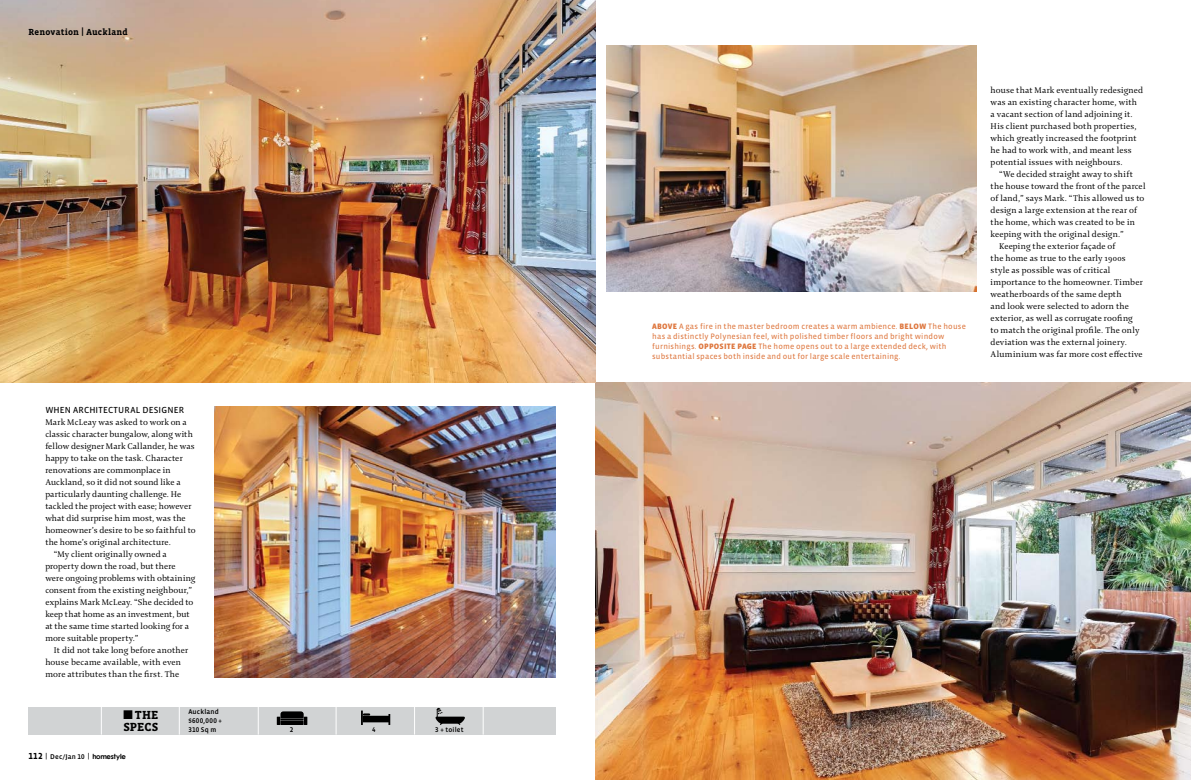
<style>
.page{position:relative;width:1191px;height:780px;background:#fff}
.page>*{position:absolute;margin:0;border:0;box-sizing:border-box;transform-origin:0 0}
.t1{font:700 12px/12px "Vista Slab";letter-spacing:.005em;color:#000}
.t2{font:9px/12px "Enigma 2";letter-spacing:.015em;color:#000}
.t3{font:9px "Vista Sans Reg";letter-spacing:.015em;color:#000}
.t4{font:700 9px "Vista Slab";letter-spacing:.03em;color:#000}
.t5{font:8px/10px "Vista Sans Reg";letter-spacing:.025em;color:#de773f}
.t6{font:7px "Vista Sans Med";letter-spacing:.025em;color:#000}
.t7{font:7px/9px "Vista Sans Alt Med";letter-spacing:.05em;color:#000}
.t8{font:7px "Vista Sans Alt Med";letter-spacing:.03em;color:#000}
.s1{font-family:"Klavika";font-size:13px}
.s2{font-family:"Vista Sans Med"}
.s3{font-family:"Vista Sans Alt";font-weight:700;font-size:9px}
.s4{font-family:"Vista Sans Alt Med"}
.s5{font-family:"Century Gothic";font-weight:700}
.s6{font-family:"Vista Sans";font-weight:900}
</style>
<div class="page">
<img style="left:595px;top:383px;width:596px;height:397px">
<div style="left:28px;top:706px;width:528px;height:28px;background:#d1d3d4"></div>
<svg style="left:277px;top:711px;width:30px;height:14px"></svg>
<svg style="left:361px;top:710px;width:29px;height:15px"></svg>
<svg style="left:435px;top:707px;width:30px;height:18px"></svg>
<svg style="left:336px;top:706px;width:1px;height:28px"></svg>
<svg style="left:414px;top:706px;width:1px;height:28px"></svg>
<svg style="left:179px;top:706px;width:1px;height:28px"></svg>
<svg style="left:258px;top:706px;width:1px;height:28px"></svg>
<svg style="left:101px;top:706px;width:1px;height:28px"></svg>
<svg style="left:483px;top:706px;width:1px;height:28px"></svg>
<img style="left:0;top:0;width:595px;height:383px">
<img style="left:214px;top:406px;width:342px;height:271px">
<img style="left:607px;top:45px;width:369px;height:247px">
<p class="t4" style="left:28px;top:28px;width:101px">Renovation | Auckland</p>
<p class="t3" style="left:45px;top:405px;width:140px">When architectural designer</p>
<p class="t2" style="left:45px;top:416px;width:143px">Mark McLeay was asked to work on a</p>
<p class="t2" style="left:45px;top:428px;width:149px">classic character bungalow, along with</p>
<p class="t2" style="left:45px;top:440px;width:151px">fellow designer Mark Callander, he was</p>
<p class="t2" style="left:45px;top:452px;width:139px">happy to take on the task. Character</p>
<p class="t2" style="left:45px;top:464px;width:127px">renovations are commonplace in</p>
<p class="t2" style="left:45px;top:476px;width:137px">Auckland, so it did not sound like a</p>
<p class="t2" style="left:45px;top:488px;width:138px">particularly daunting challenge. He</p>
<p class="t2" style="left:45px;top:500px;width:148px">tackled the project with ease; however</p>
<p class="t2" style="left:45px;top:512px;width:142px">what did surprise him most, was the</p>
<p class="t2" style="left:45px;top:524px;width:152px">homeowner’s desire to be so faithful to</p>
<p class="t2" style="left:45px;top:536px;width:127px">the home’s original architecture.</p>
<p class="t2" style="left:54px;top:548px;width:114px">“My client originally owned a</p>
<p class="t2" style="left:45px;top:560px;width:132px">property down the road, but there</p>
<p class="t2" style="left:45px;top:572px;width:152px">were ongoing problems with obtaining</p>
<p class="t2" style="left:45px;top:584px;width:148px">consent from the existing neighbour,”</p>
<p class="t2" style="left:45px;top:596px;width:150px">explains Mark McLeay. “She decided to</p>
<p class="t2" style="left:45px;top:608px;width:146px">keep that home as an investment, but</p>
<p class="t2" style="left:45px;top:620px;width:145px">at the same time started looking for a</p>
<p class="t2" style="left:45px;top:632px;width:95px">more suitable property.”</p>
<p class="t2" style="left:54px;top:644px;width:136px">It did not take long before another</p>
<p class="t2" style="left:45px;top:656px;width:137px">house became available, with even</p>
<p class="t2" style="left:45px;top:668px;width:135px">more attributes than the first. The</p>
<h1 class="t1" style="left:123px;top:709px;width:37px"><span class="s1">•</span>The specs</h1>
<p class="t6" style="left:188px;top:707px;width:32px">Auckland</p>
<p class="t7" style="left:188px;top:716px;width:35px">$600,000 +<br>310 <span class="s2">Sq m</span></p>
<p class="t8" style="left:290px;top:726px;width:5px">2</p>
<p class="t8" style="left:372px;top:726px;width:5px">4</p>
<p class="t8" style="left:435px;top:726px;width:30px">3 + toilet</p>
<p class="t6" style="left:28px;top:752px;width:99px"><span class="s3">112</span> | Dec/Jan <span class="s4">10</span> | <span class="s5">homestyle</span></p>
<p class="t5" style="left:652px;top:321px;width:315px"><span class="s6">ABOVE</span> A gas fire in the master bedroom creates a warm ambience. <span class="s6">BELOW</span> The house has a distinctly Polynesian feel, with polished timber floors and bright window furnishings. <span class="s6">OPPOSITE PAGE</span> The home opens out to a large extended deck, with substantial spaces both inside and out for large scale entertaining.</p>
<p class="t2" style="left:990px;top:83px;width:154px">house that Mark eventually redesigned was an existing character home, with a vacant section of land adjoining it.<br>His client purchased both properties, which greatly increased the footprint he had to work with, and meant less potential issues with neighbours.</p>
<p class="t2" style="left:999px;top:167px;width:135px">“We decided straight away to shift</p>
<p class="t2" style="left:990px;top:179px;width:156px">the house toward the front of the parcel</p>
<p class="t2" style="left:990px;top:191px;width:155px">of land,” says Mark. “This allowed us to</p>
<p class="t2" style="left:990px;top:203px;width:148px">design a large extension at the rear of</p>
<p class="t2" style="left:990px;top:215px;width:146px">the home, which was created to be in</p>
<p class="t2" style="left:990px;top:227px;width:135px">keeping with the original design.”</p>
<p class="t2" style="left:999px;top:239px;width:118px">Keeping the exterior façade of</p>
<p class="t2" style="left:990px;top:251px;width:137px">the home as true to the early 1900s</p>
<p class="t2" style="left:990px;top:263px;width:121px">style as possible was of critical</p>
<p class="t2" style="left:990px;top:275px;width:154px">importance to the homeowner. Timber</p>
<p class="t2" style="left:990px;top:287px;width:133px">weatherboards of the same depth</p>
<p class="t2" style="left:990px;top:299px;width:140px">and look were selected to adorn the</p>
<p class="t2" style="left:990px;top:311px;width:144px">exterior, as well as corrugate roofing</p>
<p class="t2" style="left:990px;top:323px;width:150px">to match the original profile. The only</p>
<p class="t2" style="left:990px;top:335px;width:138px">deviation was the external joinery.</p>
<p class="t2" style="left:990px;top:347px;width:154px">Aluminium was far more cost effective</p>
</div>
